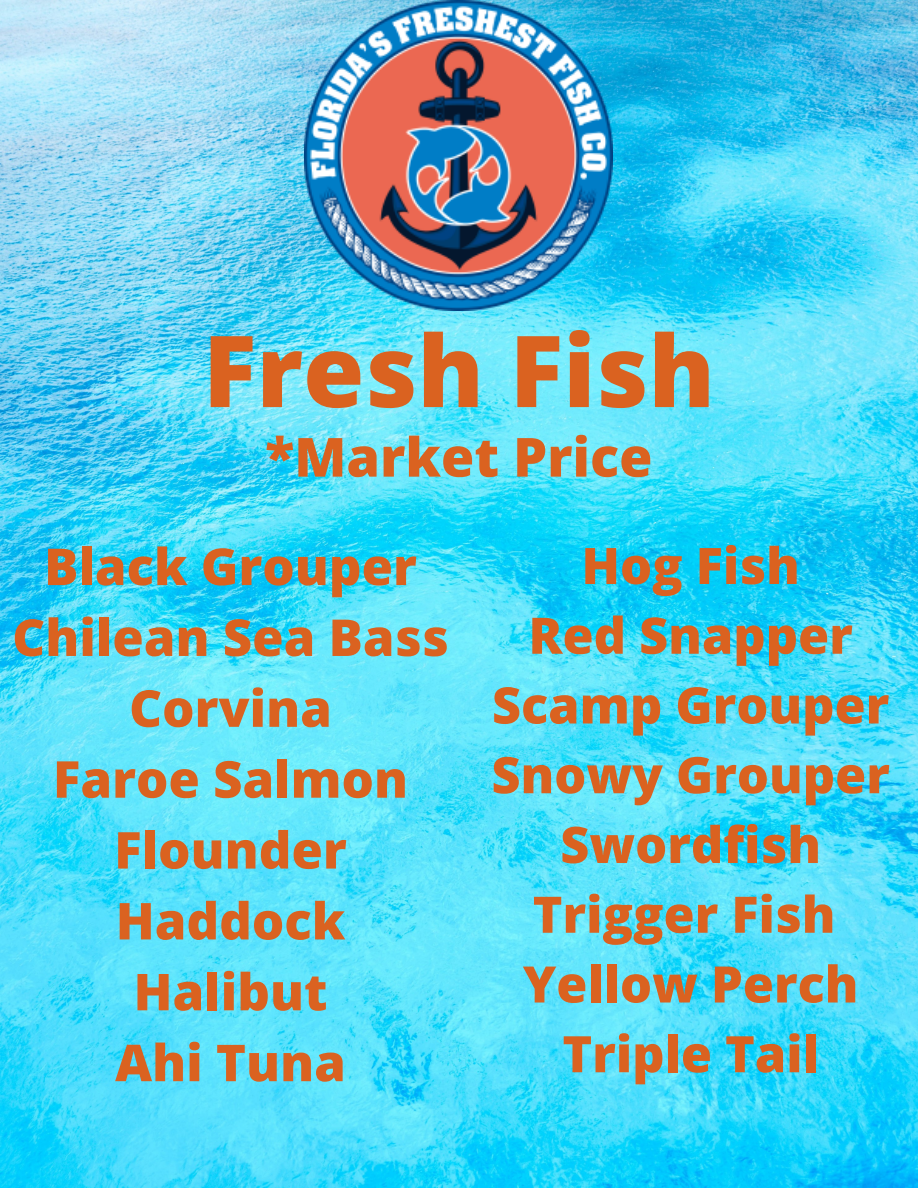
<style>
.page{position:relative;width:918px;height:1188px;background:#fff}
.page>*{position:absolute;margin:0;border:0;box-sizing:border-box;transform-origin:0 0}
.t1{font:800 99.3px "Open Sans";color:#da6220}
.t2{font:800 54px "Open Sans";color:#da6220}
.t3{font:800 50.85px "Open Sans";color:#da6220}
.t4{font:800 50.4px "Open Sans";color:#da6220}
</style>
<div class="page">
<img style="left:0;top:0;width:918px;height:1188px">
<img style="left:305px;top:0;width:308px;height:311px">
<p class="t1" style="left:203px;top:301px;width:513px">Fresh Fish</p>
<p class="t2" style="left:265px;top:419px;width:389px">*Market Price</p>
<p class="t3" style="left:44px;top:531px;width:374px">Black Grouper</p>
<p class="t3" style="left:12px;top:602px;width:438px">Chilean Sea Bass</p>
<p class="t3" style="left:129px;top:673px;width:204px">Corvina</p>
<p class="t3" style="left:53px;top:743px;width:357px">Faroe Salmon</p>
<p class="t3" style="left:114px;top:814px;width:234px">Flounder</p>
<p class="t3" style="left:116px;top:885px;width:231px">Haddock</p>
<p class="t3" style="left:134px;top:956px;width:195px">Halibut</p>
<p class="t3" style="left:115px;top:1027px;width:232px">Ahi Tuna</p>
<p class="t4" style="left:581px;top:530px;width:220px">Hog Fish</p>
<p class="t4" style="left:528px;top:600px;width:326px">Red Snapper</p>
<p class="t4" style="left:492px;top:670px;width:399px">Scamp Grouper</p>
<p class="t4" style="left:491px;top:739px;width:400px">Snowy Grouper</p>
<p class="t4" style="left:560px;top:809px;width:262px">Swordfish</p>
<p class="t4" style="left:533px;top:879px;width:304px">Trigger Fish</p>
<p class="t4" style="left:523px;top:949px;width:337px">Yellow Perch</p>
<p class="t4" style="left:562px;top:1018px;width:258px">Triple Tail</p>
</div>
